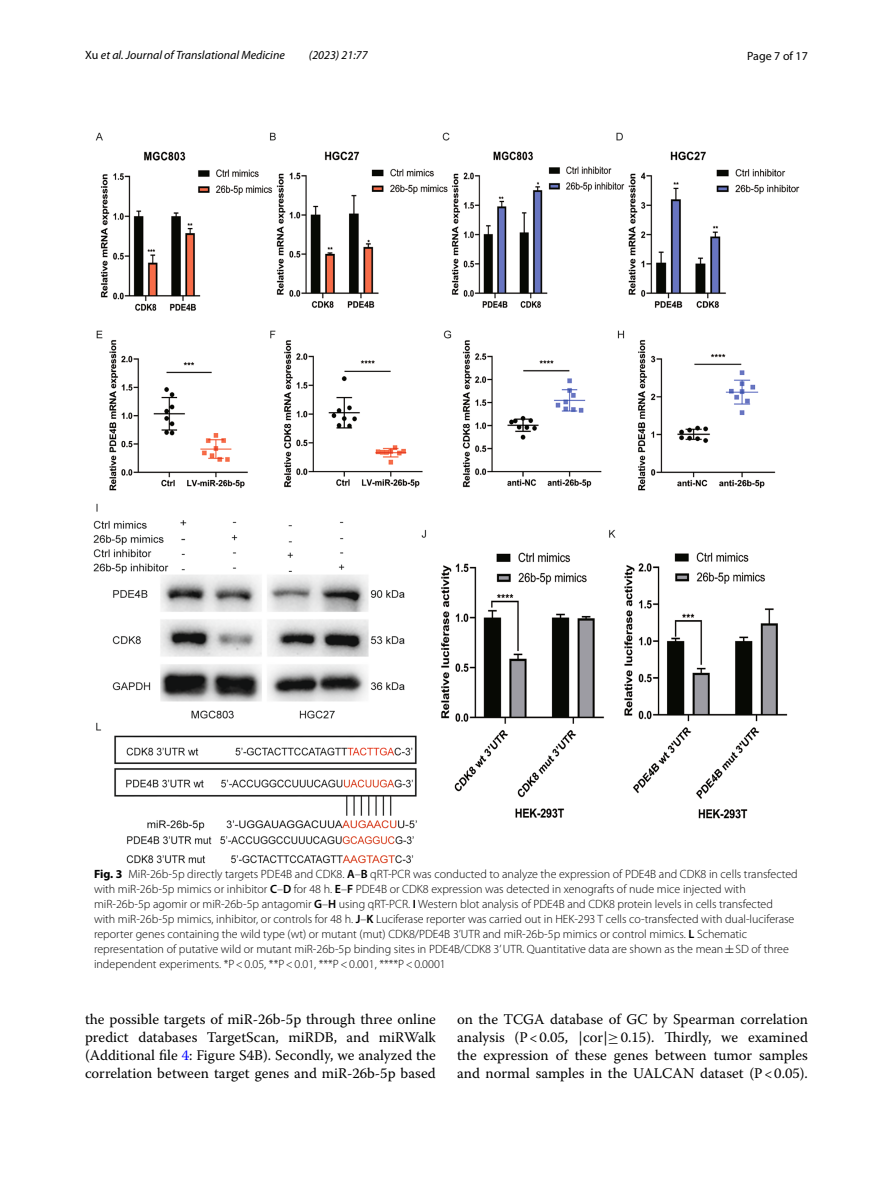
<style>
.page{position:relative;width:893px;height:1187px;background:#fff}
.page>*{position:absolute;margin:0;border:0;box-sizing:border-box;transform-origin:0 0}
.t1{font:14.7px/18px "Warnock Pro";color:#000;text-align:justify}
.t2{font:300 12px/15px "Myriad Pro";color:#000}
.t3{font:italic 12px "Myriad Pro";color:#000}
.t4{font:12px "Myriad Pro";color:#000}
.s1{font-style:normal}
.s2{font-weight:700}
.s3{font-weight:600}
.s4{font-family:"MTSY";font-weight:400}
.s5{color:#00f}
.s6{font-family:"MTSY"}
</style>
<div class="page">
<img style="left:94px;top:133px;width:705px;height:730px">
<p class="t3" style="left:85px;top:48px;width:201px"><span class="s1">Xu</span> et al. Journal of Translational Medicine</p>
<p class="t3" style="left:309px;top:48px;width:60px">(2023) 21:77</p>
<p class="t4" style="left:747px;top:48px;width:62px">Page 7 of 17</p>
<p class="t2" style="left:94px;top:867px;width:705px"><span class="s2">Fig. 3</span> MiR-26b-5p directly targets PDE4B and CDK8. <span class="s3">A</span>–<span class="s3">B</span> qRT-PCR was conducted to analyze the expression of PDE4B and CDK8 in cells transfected with miR-26b-5p mimics or inhibitor <span class="s3">C</span>–<span class="s3">D</span> for 48 h. <span class="s3">E</span>–<span class="s3">F</span> PDE4B or CDK8 expression was detected in xenografts of nude mice injected with miR-26b-5p agomir or miR-26b-5p antagomir <span class="s3">G</span>–<span class="s3">H</span> using qRT-PCR. <span class="s3">I</span> Western blot analysis of PDE4B and CDK8 protein levels in cells transfected<br>with miR-26b-5p mimics, inhibitor, or controls for 48 h. <span class="s3">J</span>–<span class="s3">K</span> Luciferase reporter was carried out in HEK-293 T cells co-transfected with dual-luciferase reporter genes containing the wild type (wt) or mutant (mut) CDK8/PDE4B 3’UTR and miR-26b-5p mimics or control mimics. <span class="s3">L</span> Schematic representation of putative wild or mutant miR-26b-5p binding sites in PDE4B/CDK8 3’ UTR. Quantitative data are shown as the mean<span class="s4">±</span>SD of three independent experiments. *P&lt;0.05, **P&lt;0.01, ***P&lt;0.001, ****P&lt;0.0001</p>
<p class="t1" style="left:85px;top:1010px;width:352px">the possible targets of miR-26b-5p through three online predict databases TargetScan, miRDB, and miRWalk (Additional file <span class="s5">4</span>: Figure S4B). Secondly, we analyzed the correlation between target genes and miR-26b-5p based</p>
<p class="t1" style="left:457px;top:1010px;width:352px">on the TCGA database of GC by Spearman correlation analysis (P&lt;0.05, |cor|<span class="s6">≥</span>0.15). Thirdly, we examined the expression of these genes between tumor samples and normal samples in the UALCAN dataset (P&lt;0.05).</p>
</div>
